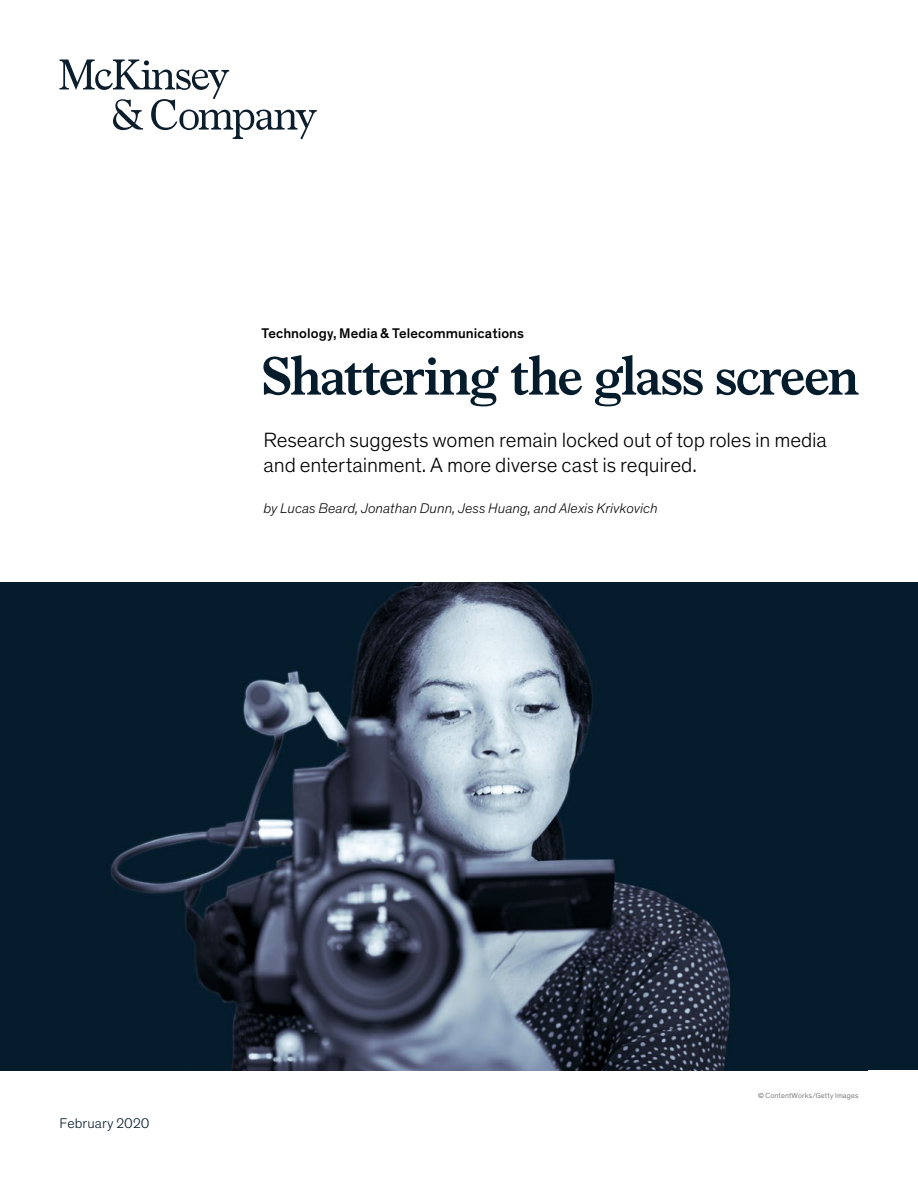
<style>
.page{position:relative;width:918px;height:1188px;background:#fff}
.page>*{position:absolute;margin:0;border:0;box-sizing:border-box;transform-origin:0 0}
.t1{font:700 54px "Bower";letter-spacing:-.03em;color:#051c2c}
.t2{font:300 21px/24.8px "Theinhardt Pan";letter-spacing:-.005em;color:#000}
.t3{font:italic 300 14.25px "Theinhardt Pan";letter-spacing:.005em;color:#000}
.t4{font:500 14.25px "Theinhardt Pan";letter-spacing:.005em;color:#000}
.t5{font:300 14.25px "Theinhardt Pan";letter-spacing:.005em;color:#051c2c}
.t6{font:300 7.5px "Theinhardt Pan";letter-spacing:.02em;color:#575756}
</style>
<div class="page">
<div style="left:0;top:582px;width:918px;height:488px;background:#051c2c"></div>
<img style="left:110px;top:582px;width:621px;height:488px">
<svg style="left:60px;top:60px;width:257px;height:79px"></svg>
<p class="t4" style="left:261px;top:322px;width:264px">Technology, Media &amp; Telecommunications</p>
<h1 class="t1" style="left:261px;top:336px;width:599px">Shattering the glass screen</h1>
<p class="t2" style="left:264px;top:427px;width:565px">Research suggests women remain locked out of top roles in media and entertainment. A more diverse cast is required.</p>
<p class="t3" style="left:264px;top:498px;width:396px">by Lucas Beard, Jonathan Dunn, Jess Huang, and Alexis Krivkovich</p>
<p class="t5" style="left:60px;top:1114px;width:92px">February 2020</p>
<p class="t6" style="left:758px;top:1090px;width:102px">© ContentWorks/Getty Images</p>
</div>
